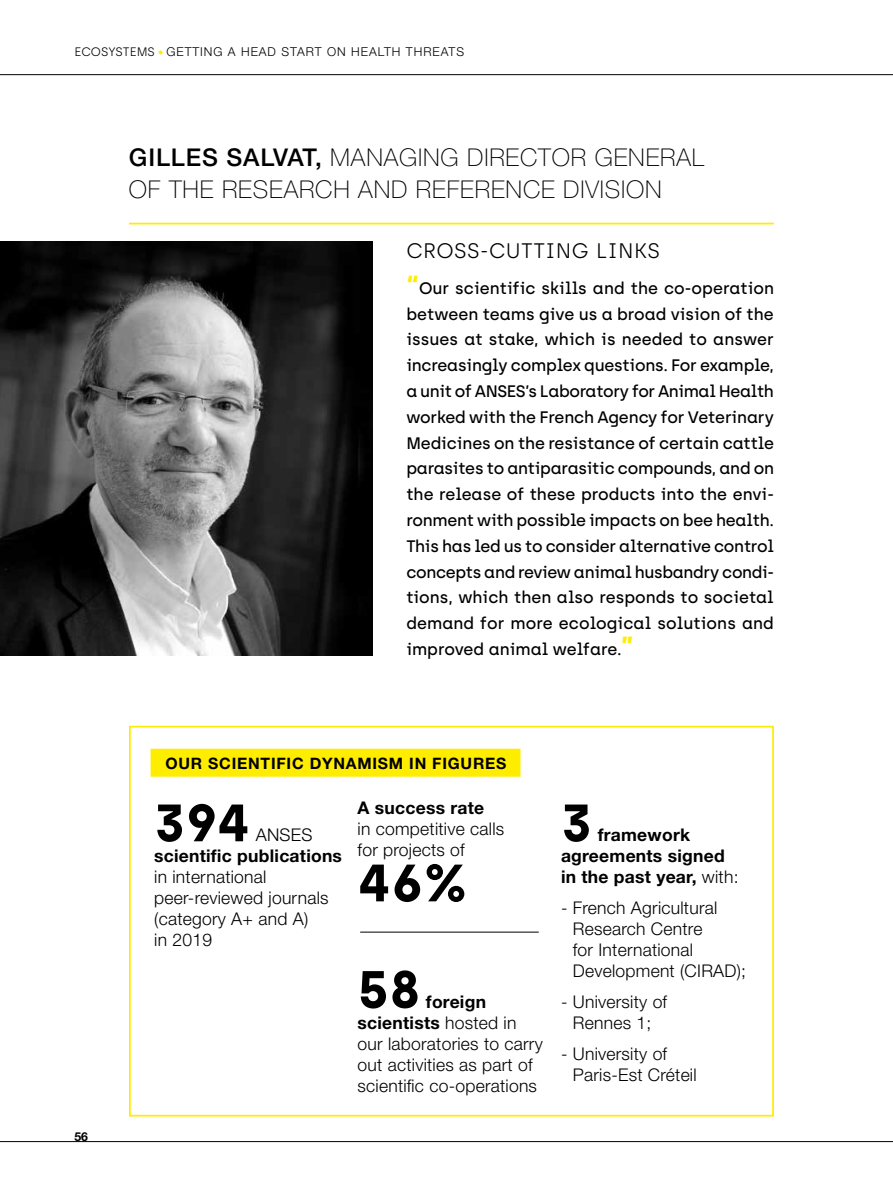
<style>
.page{position:relative;width:893px;height:1191px;background:#fff}
.page>*{position:absolute;margin:0;border:0;box-sizing:border-box;transform-origin:0 0}
.t1{font:700 52.5px/106.4px "Archia";letter-spacing:.01em;color:#000}
.t2{font:100 24.5px/31.5px "Helvetica Neue LT Std";letter-spacing:.035em;color:#000}
.t3{font:300 21px "Archia";letter-spacing:.02em;color:#000}
.t4{font:300 17.5px/21px "Helvetica Neue LT Std";letter-spacing:.015em;color:#000}
.t5{font:700 17.5px/21px "Helvetica Neue LT Std";letter-spacing:.015em;color:#000}
.t6{font:500 16.62px/25.7px "Archia";color:#000;text-align:justify}
.t7{font:700 15.75px "Helvetica Neue LT Std";letter-spacing:.05em;color:#000}
.t8{font:300 12.25px "Helvetica Neue LT Std";letter-spacing:.08em;color:#000}
.t9{font:700 12.25px "Helvetica Neue LT Std";color:#000}
.s1{font-family:"Archia"}
.s2{font-family:"Archia";font-weight:500;font-size:11.38px;color:#ffed00}
.s3{font-weight:500}
.s4{font-weight:700;font-size:26.25px;color:#ffed00}
.s5{font-weight:700}
.s6{font-weight:300}
</style>
<div class="page">
<img style="left:0;top:241px;width:372px;height:414px">
<hr style="left:129px;top:223px;width:645px;height:1px;background:#ffed00">
<div style="left:151px;top:748px;width:369px;height:28px;background:#ffed00"></div>
<div style="left:129px;top:726px;width:645px;height:390px;border:2px solid #ffed00"></div>
<hr style="left:360px;top:931px;width:179px;height:1px;background:#000">
<hr style="left:0;top:74px;width:893px;height:1px;background:#000">
<hr style="left:0;top:1141px;width:893px;height:1px;background:#000">
<p class="t8" style="left:74px;top:44px;width:391px"><span class="s1">ECOSYSTEMS</span> <span class="s2">•</span> GETTING A HEAD START ON HEALTH THREATS</p>
<h2 class="t2" style="left:129px;top:142px;width:577px"><span class="s3">GILLES SALVAT,</span> MANAGING DIRECTOR GENERAL<br>OF THE RESEARCH AND REFERENCE DIVISION</h2>
<p class="t3" style="left:406px;top:238px;width:255px">CROSS-CUTTING LINKS</p>
<p class="t6" style="left:406px;top:275px;width:369px"><span class="s4">“</span>Our scientific skills and the co-operation between teams give us a broad vision of the issues at stake, which is needed to answer increasingly complex questions. For example, a unit of ANSES’s Laboratory for Animal Health worked with the French Agency for Veterinary Medicines on the resistance of certain cattle parasites to antiparasitic compounds, and on the release of these products into the envi&shy;ronment with possible impacts on bee health.<br>This has led us to consider alternative control concepts and review animal husbandry condi&shy;tions, which then also responds to societal demand for more ecological solutions and improved animal welfare.<span class="s4">”</span></p>
<p class="t9" style="left:74px;top:1129px;width:15px">56</p>
<p class="t7" style="left:165px;top:753px;width:342px">OUR SCIENTIFIC DYNAMISM IN FIGURES</p>
<h1 class="t1" style="left:154px;top:768px;width:97px">394</h1>
<p class="t5" style="left:358px;top:797px;width:128px">A success rate</p>
<p class="t4" style="left:358px;top:818px;width:148px">in competitive calls for projects of</p>
<h1 class="t1" style="left:358px;top:828px;width:111px">46%<br>58</h1>
<p class="t4" style="left:256px;top:824px;width:58px">ANSES</p>
<p class="t5" style="left:154px;top:845px;width:189px">scientific publications</p>
<p class="t4" style="left:154px;top:866px;width:176px">in international peer-reviewed journals (category A+ and A)<br>in 2019</p>
<p class="t4" style="left:358px;top:990px;width:187px;text-indent:68px"><span class="s5">foreign scientists</span> hosted in our laboratories to carry out activities as part of scientific co-operations</p>
<h1 class="t1" style="left:561px;top:768px;width:32px">3</h1>
<p class="t5" style="left:561px;top:824px;width:179px;text-indent:37px">framework agreements signed in the past year, <span class="s6">with:</span></p>
<p class="t4" style="left:573px;top:897px;width:175px;text-indent:-12px">- French Agricultural<br>Research Centre<br>for International<br>Development (CIRAD);</p>
<p class="t4" style="left:561px;top:991px;width:108px;text-align:center">- University of<br>Rennes 1;</p>
<p class="t4" style="left:573px;top:1043px;width:125px;text-indent:-12px">- University of<br>Paris-Est Créteil</p>
</div>
